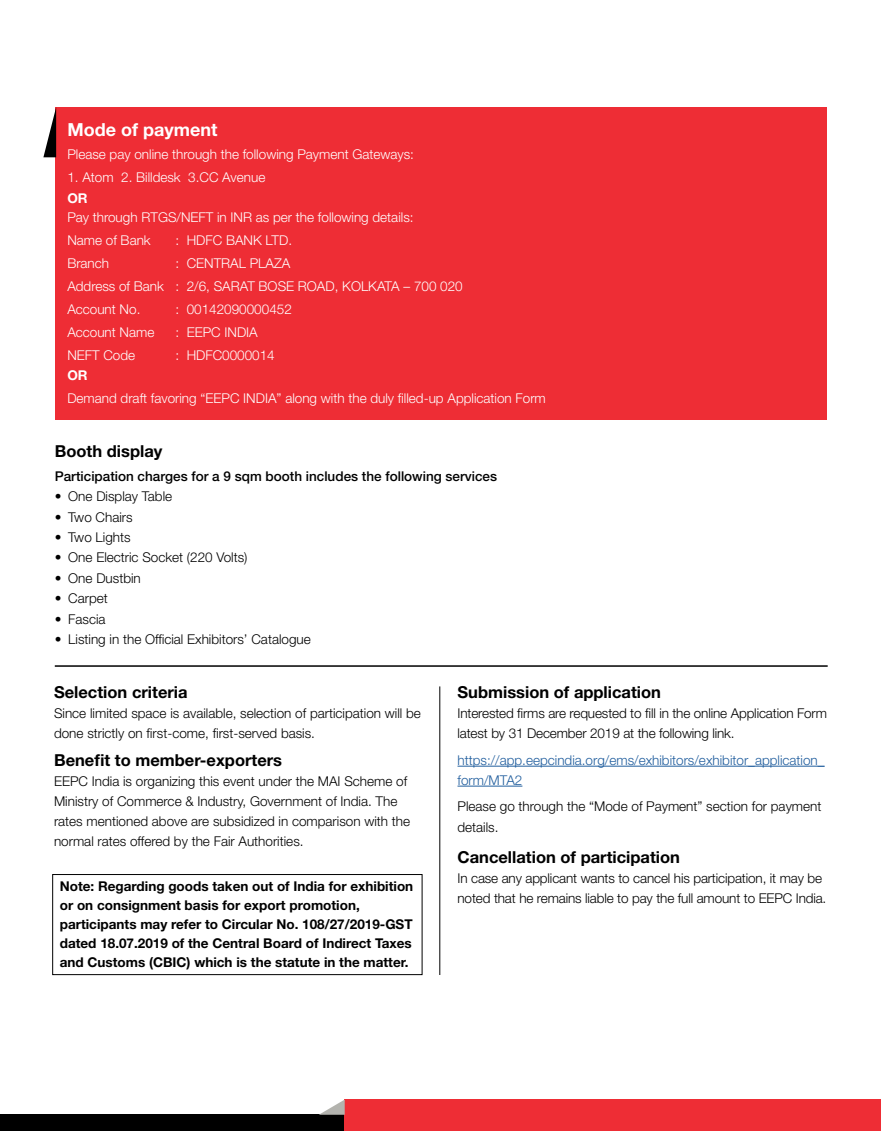
<style>
.page{position:relative;width:881px;height:1131px;background:#fff}
.page>*{position:absolute;margin:0;border:0;box-sizing:border-box;transform-origin:0 0}
.t1{font:700 18px "Helvetica Neue LT Std";color:#fff}
.t2{font:700 16.5px "Helvetica Neue LT Std";color:#000}
.t3{font:300 13.5px/20px "Helvetica Neue LT Std";color:#000}
.t4{font:300 13.5px/23px "Helvetica Neue LT Std";color:#fff}
.t5{font:700 13.5px/19px "Helvetica Neue LT Std";color:#000}
.t6{font:300 13.5px/20px "Helvetica Neue LT Std";color:#215e9e}
.t7{font:500 13.5px "Helvetica Neue LT Std";color:#000}
.t8{font:700 13.5px "Helvetica Neue LT Std";color:#fff}
</style>
<div class="page">
<hr style="left:55px;top:665px;width:772px;height:2px;background:#000">
<hr style="left:457px;top:766px;width:367px;height:1px;background:#215e9e">
<hr style="left:457px;top:786px;width:65px;height:1px;background:#215e9e">
<hr style="left:439px;top:686px;width:1px;height:289px;background:#000">
<div style="left:55px;top:107px;width:771px;height:312px;background:#ee2d35"></div>
<svg style="left:43px;top:108px;width:13px;height:49px"></svg>
<div style="left:1px;top:1115px;width:365px;height:16px;background:#000"></div>
<div style="left:344px;top:1100px;width:536px;height:31px;background:#ee2d35"></div>
<svg style="left:318px;top:1100px;width:26px;height:15px"></svg>
<div style="left:52px;top:874px;width:370px;height:101px;border:1px solid #000"></div>
<h1 class="t1" style="left:67px;top:118px;width:151px">Mode of payment</h1>
<p class="t4" style="left:67px;top:143px;width:348px">Please pay online through the following Payment Gateways:</p>
<p class="t4" style="left:67px;top:166px;width:199px">1. Atom 2. Billdesk 3.CC Avenue</p>
<p class="t8" style="left:67px;top:189px;width:22px">OR</p>
<p class="t4" style="left:67px;top:206px;width:347px">Pay through RTGS/NEFT in INR as per the following details:<br>Name of Bank</p>
<p class="t4" style="left:175px;top:229px;width:118px">: HDFC BANK LTD.</p>
<p class="t4" style="left:67px;top:252px;width:397px;text-indent:108px">: CENTRAL PLAZA<br>Address of Bank : 2/6, SARAT BOSE ROAD, KOLKATA – 700 020<br>Account No.</p>
<p class="t4" style="left:67px;top:252px;width:43px">Branch</p>
<p class="t4" style="left:175px;top:297px;width:118px">: 00142090000452</p>
<p class="t4" style="left:67px;top:320px;width:89px">Account Name</p>
<p class="t4" style="left:175px;top:320px;width:84px">: EEPC INDIA</p>
<p class="t4" style="left:67px;top:343px;width:69px">NEFT Code</p>
<p class="t4" style="left:175px;top:343px;width:101px">: HDFC0000014</p>
<p class="t8" style="left:67px;top:367px;width:22px">OR</p>
<p class="t4" style="left:67px;top:387px;width:480px">Demand draft favoring “EEPC INDIA” along with the duly filled-up Application Form</p>
<p class="t2" style="left:55px;top:441px;width:109px">Booth display</p>
<p class="t7" style="left:55px;top:468px;width:443px">Participation charges for a 9 sqm booth includes the following services</p>
<p class="t3" style="left:55px;top:486px;width:119px">• One Display Table</p>
<p class="t3" style="left:55px;top:506px;width:79px">• Two Chairs</p>
<p class="t3" style="left:55px;top:527px;width:77px">• Two Lights</p>
<p class="t3" style="left:55px;top:547px;width:194px">• One Electric Socket (220 Volts)</p>
<p class="t3" style="left:55px;top:568px;width:87px">• One Dustbin</p>
<p class="t3" style="left:55px;top:588px;width:55px">• Carpet</p>
<p class="t3" style="left:55px;top:608px;width:52px">• Fascia</p>
<p class="t3" style="left:55px;top:629px;width:257px">• Listing in the Official Exhibitors’ Catalogue</p>
<p class="t2" style="left:54px;top:682px;width:135px">Selection criteria</p>
<p class="t3" style="left:54px;top:703px;width:368px">Since limited space is available, selection of participation will be done strictly on first-come, first-served basis.</p>
<p class="t2" style="left:54px;top:750px;width:229px">Benefit to member-exporters</p>
<p class="t3" style="left:54px;top:771px;width:357px">EEPC India is organizing this event under the MAI Scheme of Ministry of Commerce &amp; Industry, Government of India. The rates mentioned above are subsidized in comparison with the normal rates offered by the Fair Authorities.</p>
<p class="t5" style="left:60px;top:877px;width:355px">Note: Regarding goods taken out of India for exhibition or on consignment basis for export promotion, participants may refer to Circular No. 108/27/2019-GST dated 18.07.2019 of the Central Board of Indirect Taxes and Customs (CBIC) which is the statute in the matter.</p>
<p class="t2" style="left:457px;top:682px;width:205px">Submission of application</p>
<p class="t3" style="left:457px;top:703px;width:371px">Interested firms are requested to fill in the online Application Form latest by 31 December 2019 at the following link.</p>
<p class="t6" style="left:457px;top:750px;width:368px">https://app.eepcindia.org/ems/exhibitors/exhibitor_application_ form/MTA2</p>
<p class="t3" style="left:457px;top:796px;width:365px">Please go through the “Mode of Payment” section for payment details.</p>
<p class="t2" style="left:457px;top:847px;width:224px">Cancellation of participation</p>
<p class="t3" style="left:457px;top:868px;width:370px">In case any applicant wants to cancel his participation, it may be noted that he remains liable to pay the full amount to EEPC India.</p>
</div>
